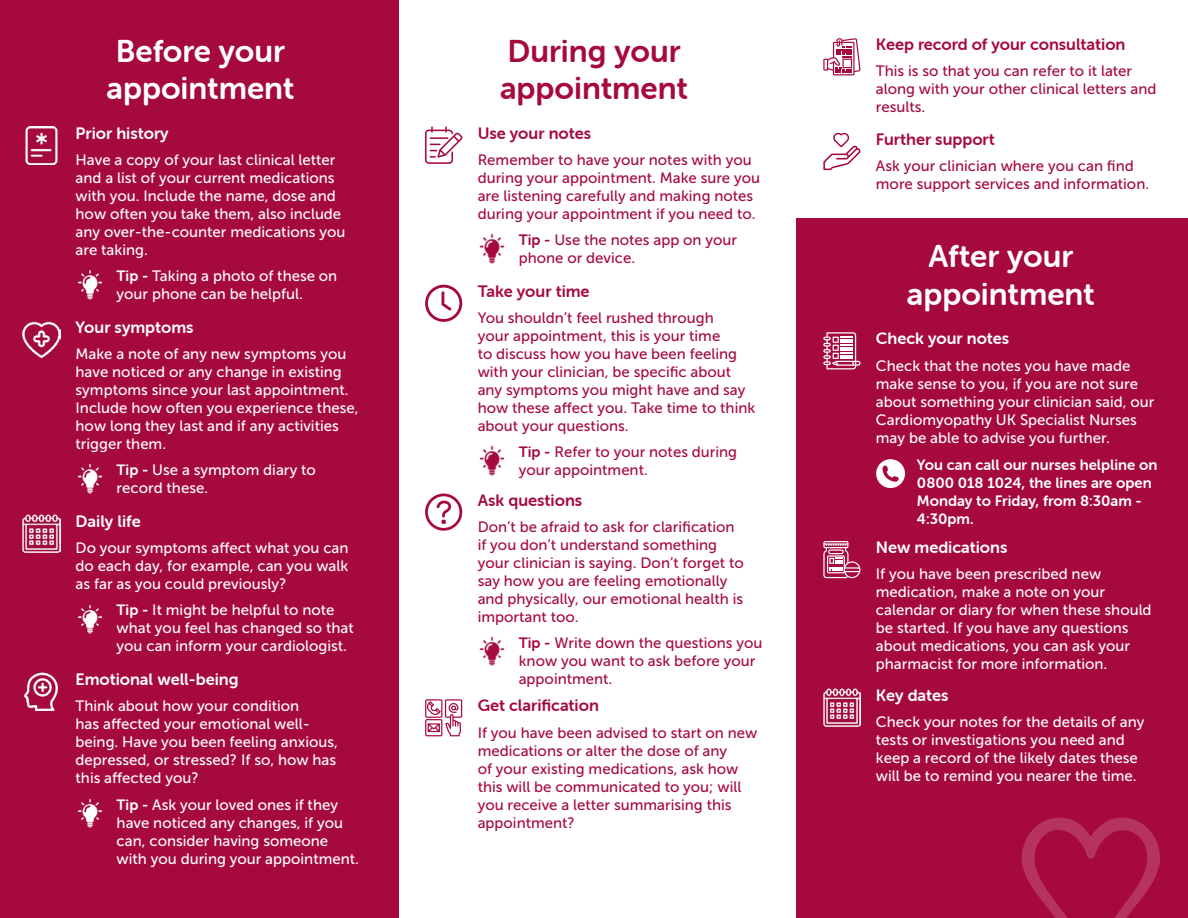
<style>
.page{position:relative;width:1188px;height:918px;background:#fff}
.page>*{position:absolute;margin:0;border:0;box-sizing:border-box;transform-origin:0 0}
.t1{font:31.5px/37.8px "Museo Sans Rounded 700";color:#fff}
.t2{font:31.5px/37.8px "Museo Sans Rounded 700";color:#a60a3d}
.t3{font:16.5px "Museo Sans Rounded 700";color:#a60a3d}
.t4{font:16.5px "Museo Sans Rounded 700";color:#fff}
.t5{font:15px/18px "Museo Sans 500";color:#fff}
.t6{font:15px/18px "Museo Sans 500";color:#a60a3d}
.t7{font:15px/18px "Museo Sans Rounded 700";color:#fff}
.s1{font-family:"Museo Sans Rounded 700"}
</style>
<div class="page">
<div style="left:796px;top:219px;width:392px;height:699px;background:#a60a3d"></div>
<svg style="left:1022px;top:817px;width:138px;height:101px"></svg>
<div style="left:0;top:0;width:398px;height:918px;background:#a60a3d"></div>
<img style="left:77px;top:270px;width:26px;height:29px">
<img style="left:25px;top:126px;width:33px;height:38px">
<img style="left:77px;top:464px;width:26px;height:29px">
<img style="left:23px;top:321px;width:37px;height:37px">
<img style="left:77px;top:605px;width:26px;height:28px">
<img style="left:23px;top:515px;width:37px;height:37px">
<img style="left:77px;top:799px;width:26px;height:29px">
<img style="left:23px;top:673px;width:35px;height:38px">
<img style="left:479px;top:234px;width:26px;height:29px">
<img style="left:479px;top:446px;width:26px;height:29px">
<svg style="left:425px;top:285px;width:37px;height:37px"></svg>
<svg style="left:425px;top:126px;width:37px;height:38px"></svg>
<img style="left:479px;top:637px;width:26px;height:29px">
<svg style="left:425px;top:494px;width:37px;height:37px"></svg>
<svg style="left:425px;top:699px;width:37px;height:37px"></svg>
<svg style="left:823px;top:332px;width:38px;height:37px"></svg>
<svg style="left:823px;top:541px;width:37px;height:37px"></svg>
<img style="left:823px;top:689px;width:38px;height:38px">
<svg style="left:823px;top:38px;width:38px;height:37px"></svg>
<svg style="left:823px;top:133px;width:37px;height:37px"></svg>
<svg style="left:876px;top:459px;width:29px;height:29px"></svg>
<h1 class="t1" style="left:106px;top:32px;width:189px">Before your appointment</h1>
<p class="t4" style="left:76px;top:124px;width:95px">Prior history</p>
<p class="t5" style="left:76px;top:151px;width:271px">Have a copy of your last clinical letter and a list of your current medications with you. Include the name, dose and how often you take them, also include any over-the-counter medications you are taking.</p>
<p class="t5" style="left:117px;top:267px;width:222px"><span class="s1">Tip -</span> Taking a photo of these on your phone can be helpful.</p>
<p class="t4" style="left:76px;top:318px;width:119px">Your symptoms</p>
<p class="t5" style="left:76px;top:345px;width:285px">Make a note of any new symptoms you have noticed or any change in existing symptoms since your last appointment.<br>Include how often you experience these, how long they last and if any activities trigger them.</p>
<p class="t5" style="left:117px;top:461px;width:201px"><span class="s1">Tip -</span> Use a symptom diary to record these.</p>
<p class="t4" style="left:76px;top:512px;width:67px">Daily life</p>
<p class="t5" style="left:76px;top:539px;width:274px;text-align:justify">Do your symptoms affect what you can do each day, for example, can you walk as far as you could previously?</p>
<p class="t5" style="left:117px;top:601px;width:239px"><span class="s1">Tip -</span> It might be helpful to note what you feel has changed so that you can inform your cardiologist.</p>
<p class="t4" style="left:76px;top:670px;width:165px">Emotional well-being</p>
<p class="t5" style="left:76px;top:697px;width:264px">Think about how your condition<br>has affected your emotional well&shy;being. Have you been feeling anxious, depressed, or stressed? If so, how has this affected you?</p>
<p class="t5" style="left:117px;top:796px;width:244px"><span class="s1">Tip -</span> Ask your loved ones if they have noticed any changes, if you can, consider having someone with you during your appointment.</p>
<h1 class="t2" style="left:500px;top:32px;width:189px">During your appointment</h1>
<p class="t3" style="left:478px;top:124px;width:115px">Use your notes</p>
<p class="t6" style="left:478px;top:151px;width:284px">Remember to have your notes with you during your appointment. Make sure you are listening carefully and making notes during your appointment if you need to.</p>
<p class="t6" style="left:519px;top:231px;width:220px"><span class="s1">Tip -</span> Use the notes app on your phone or device.</p>
<p class="t3" style="left:478px;top:282px;width:113px">Take your time</p>
<p class="t6" style="left:478px;top:309px;width:279px">You shouldn’t feel rushed through<br>your appointment, this is your time<br>to discuss how you have been feeling with your clinician, be specific about any symptoms you might have and say how these affect you. Take time to think about your questions.</p>
<p class="t6" style="left:519px;top:443px;width:220px"><span class="s1">Tip -</span> Refer to your notes during your appointment.</p>
<p class="t3" style="left:478px;top:491px;width:106px">Ask questions</p>
<p class="t6" style="left:478px;top:518px;width:268px">Don’t be afraid to ask for clarification if you don’t understand something your clinician is saying. Don’t forget to say how you are feeling emotionally and physically, our emotional health is important too.</p>
<p class="t6" style="left:519px;top:634px;width:245px"><span class="s1">Tip -</span> Write down the questions you know you want to ask before your appointment.</p>
<p class="t6" style="left:478px;top:723px;width:281px">If you have been advised to start on new medications or alter the dose of any<br>of your existing medications, ask how this will be communicated to you; will you receive a letter summarising this appointment?</p>
<p class="t3" style="left:478px;top:696px;width:123px">Get clarification</p>
<p class="t3" style="left:876px;top:35px;width:251px">Keep record of your consultation</p>
<p class="t6" style="left:876px;top:62px;width:282px">This is so that you can refer to it later along with your other clinical letters and results.</p>
<p class="t3" style="left:876px;top:130px;width:120px">Further support</p>
<p class="t6" style="left:876px;top:157px;width:275px">Ask your clinician where you can find more support services and information.</p>
<h1 class="t1" style="left:907px;top:238px;width:189px;text-align:center">After your appointment</h1>
<p class="t4" style="left:876px;top:329px;width:135px">Check your notes</p>
<p class="t5" style="left:876px;top:356px;width:280px">Check that the notes you have made make sense to you, if you are not sure about something your clinician said, our Cardiomyopathy UK Specialist Nurses may be able to advise you further.</p>
<p class="t7" style="left:917px;top:456px;width:242px">You can call our nurses helpline on<br>0800 018 1024, the lines are open<br>Monday to Friday, from 8:30am -<br>4:30pm.</p>
<p class="t4" style="left:876px;top:538px;width:133px">New medications</p>
<p class="t5" style="left:876px;top:565px;width:277px">If you have been prescribed new medication, make a note on your calendar or diary for when these should be started. If you have any questions about medications, you can ask your pharmacist for more information.</p>
<p class="t4" style="left:876px;top:686px;width:74px">Key dates</p>
<p class="t5" style="left:876px;top:713px;width:270px">Check your notes for the details of any tests or investigations you need and keep a record of the likely dates these will be to remind you nearer the time.</p>
</div>
